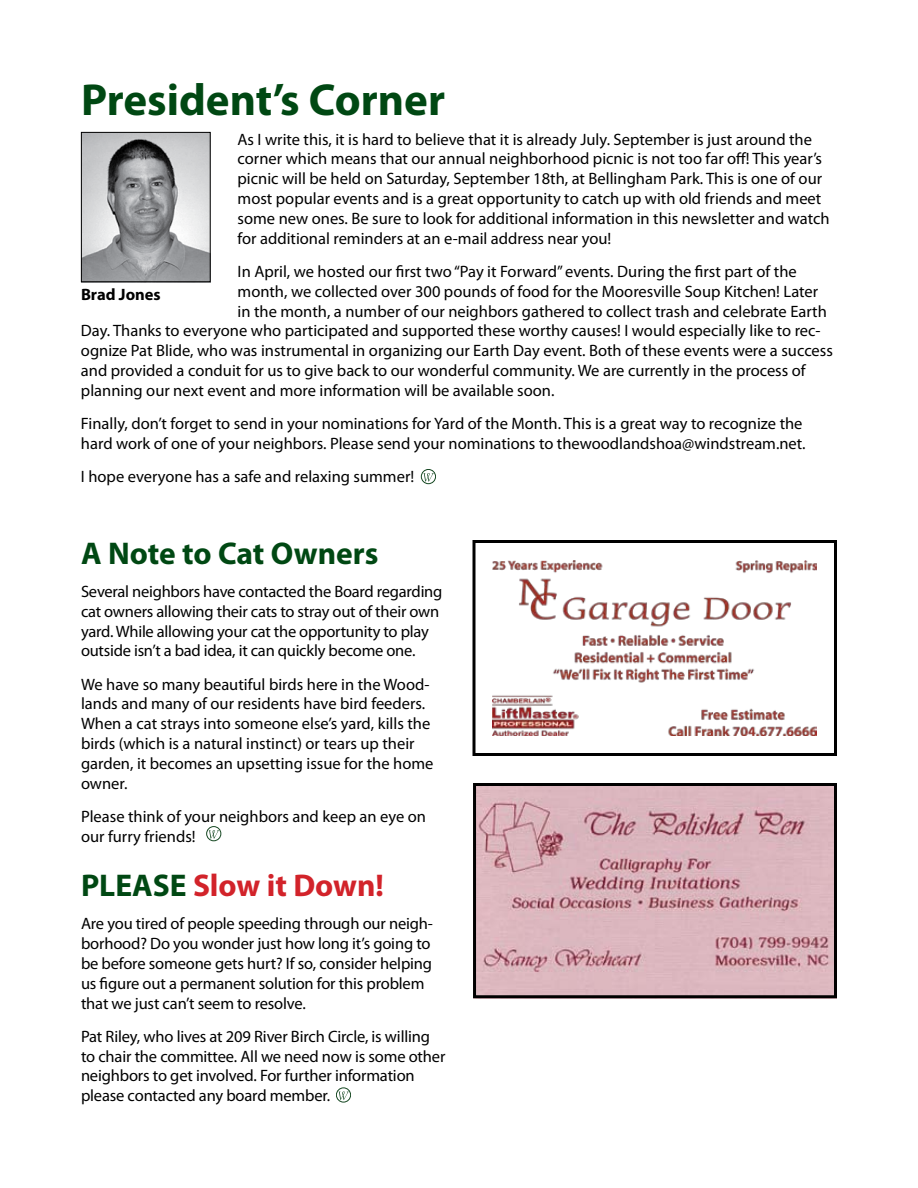
<style>
.page{position:relative;width:918px;height:1188px;background:#fff}
.page>*{position:absolute;margin:0;border:0;box-sizing:border-box;transform-origin:0 0}
.t1{font:700 45px "Myriad Pro";color:#004813}
.t2{font:700 31.5px "Myriad Pro";color:#d2232a}
.t3{font:700 31.5px "Myriad Pro";color:#004813}
.t4{font:16.5px/19.8px "Myriad Pro";color:#000}
.t5{font:700 16.5px "Myriad Pro";color:#000}
.s1{color:#004813}
</style>
<div class="page">
<img style="left:83px;top:134px;width:126px;height:146px">
<div style="left:81px;top:132px;width:130px;height:150px;border:1px solid #000"></div>
<div style="left:336px;top:1088px;width:15px;height:14px;border:1px solid #164822;border-radius:50%"></div>
<svg style="left:338px;top:1091px;width:11px;height:9px"></svg>
<div style="left:206px;top:826px;width:15px;height:15px;border:1px solid #164822;border-radius:50%"></div>
<svg style="left:209px;top:830px;width:10px;height:9px"></svg>
<img style="left:477px;top:787px;width:356px;height:207px">
<div style="left:473px;top:783px;width:364px;height:215px;border:3px solid #000"></div>
<img style="left:493px;top:561px;width:324px;height:174px">
<div style="left:472px;top:540px;width:365px;height:216px;border:3px solid #000"></div>
<div style="left:421px;top:469px;width:15px;height:15px;border:1px solid #164822;border-radius:50%"></div>
<svg style="left:423px;top:473px;width:11px;height:9px"></svg>
<h1 class="t1" style="left:81px;top:70px;width:366px">President’s Corner</h1>
<p class="t4" style="left:238px;top:129px;width:594px">As I write this, it is hard to believe that it is already July. September is just around the corner which means that our annual neighborhood picnic is not too far off! This year’s picnic will be held on Saturday, September 18th, at Bellingham Park. This is one of our most popular events and is a great opportunity to catch up with old friends and meet some new ones. Be sure to look for additional information in this newsletter and watch for additional reminders at an e-mail address near you!</p>
<p class="t4" style="left:238px;top:261px;width:561px">In April, we hosted our first two “Pay it Forward” events. During the first part of the</p>
<p class="t4" style="left:238px;top:281px;width:582px">month, we collected over 300 pounds of food for the Mooresville Soup Kitchen! Later</p>
<p class="t4" style="left:238px;top:301px;width:591px">in the month, a number of our neighbors gathered to collect trash and celebrate Earth</p>
<p class="t4" style="left:81px;top:321px;width:741px">Day. Thanks to everyone who participated and supported these worthy causes! I would especially like to rec-</p>
<p class="t4" style="left:81px;top:341px;width:753px">ognize Pat Blide, who was instrumental in organizing our Earth Day event. Both of these events were a success</p>
<p class="t4" style="left:81px;top:360px;width:726px">and provided a conduit for us to give back to our wonderful community. We are currently in the process of</p>
<p class="t4" style="left:81px;top:380px;width:475px">planning our next event and more information will be available soon.</p>
<p class="t4" style="left:81px;top:413px;width:726px">Finally, don’t forget to send in your nominations for Yard of the Month. This is a great way to recognize the hard work of one of your neighbors. Please send your nominations to thewoodlandshoa@windstream.net.</p>
<p class="t4" style="left:81px;top:466px;width:335px">I hope everyone has a safe and relaxing summer!</p>
<p class="t5" style="left:81px;top:284px;width:81px">Brad Jones</p>
<h2 class="t3" style="left:81px;top:532px;width:299px">A Note to Cat Owners</h2>
<p class="t4" style="left:81px;top:581px;width:363px">Several neighbors have contacted the Board regarding cat owners allowing their cats to stray out of their own yard. While allowing your cat the opportunity to play outside isn’t a bad idea, it can quickly become one.</p>
<p class="t4" style="left:81px;top:674px;width:354px">We have so many beautiful birds here in the Wood&shy;lands and many of our residents have bird feeders.<br>When a cat strays into someone else’s yard, kills the birds (which is a natural instinct) or tears up their garden, it becomes an upsetting issue for the home owner.</p>
<p class="t4" style="left:81px;top:806px;width:347px">Please think of your neighbors and keep an eye on our furry friends!</p>
<h2 class="t2" style="left:81px;top:865px;width:304px"><span class="s1">PLEASE</span> Slow it Down!</h2>
<p class="t4" style="left:81px;top:914px;width:353px">Are you tired of people speeding through our neigh&shy;borhood? Do you wonder just how long it’s going to be before someone gets hurt? If so, consider helping us figure out a permanent solution for this problem that we just can’t seem to resolve.</p>
<p class="t4" style="left:81px;top:1026px;width:366px">Pat Riley, who lives at 209 River Birch Circle, is willing to chair the committee. All we need now is some other neighbors to get involved. For further information please contacted any board member.</p>
</div>
